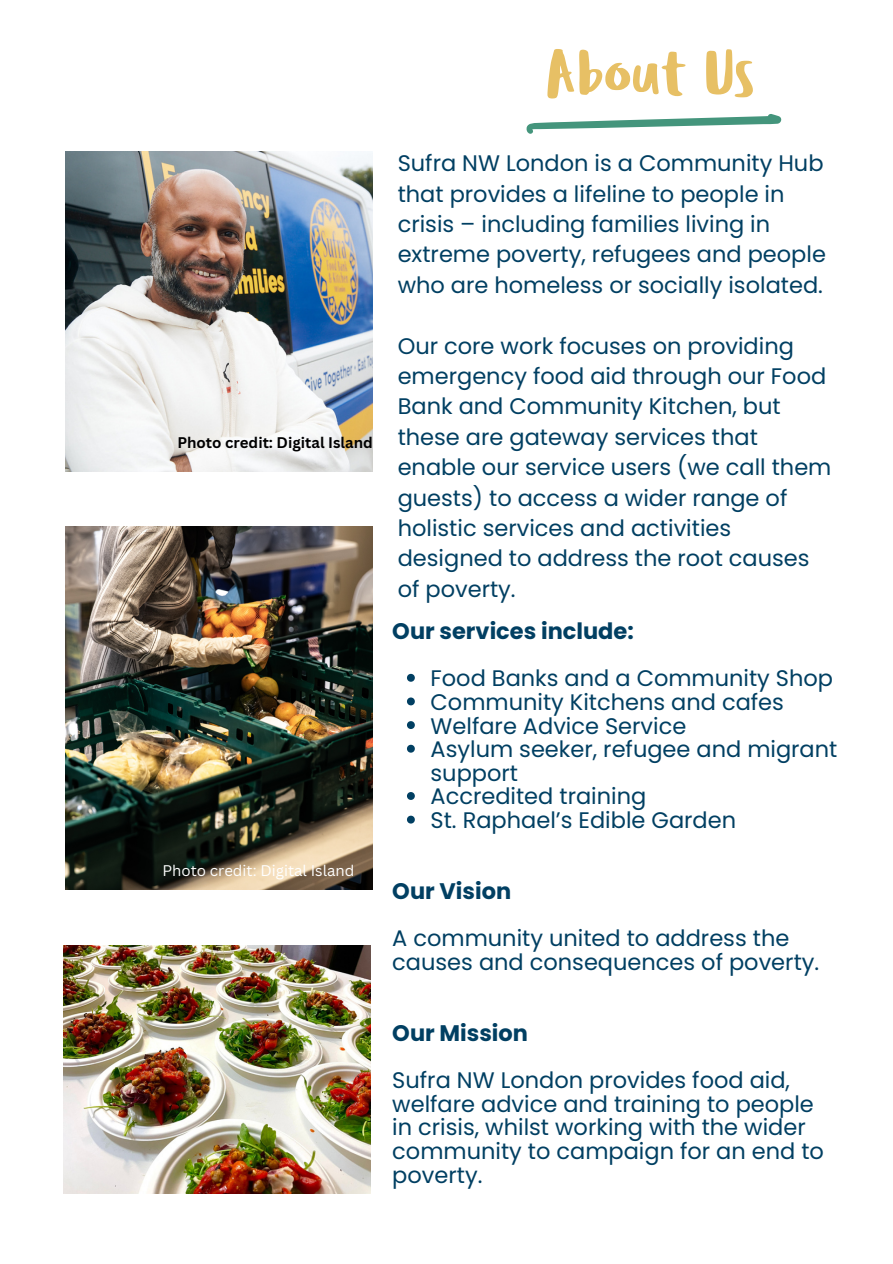
<style>
.page{position:relative;width:893px;height:1264px;background:#fff}
.page>*{position:absolute;margin:0;border:0;box-sizing:border-box;transform-origin:0 0}
.t1{font:64.05px "Ludicrous";color:#e7c065}
.t2{font:22.5px/30.3px "Poppins";color:#013f62}
.t3{font:700 22.5px "Poppins";color:#013f62}
.t4{font:700 15px "Canva Sans";color:#000001}
.t5{font:15px "Canva Sans";color:#fff}
</style>
<div class="page">
<img style="left:65px;top:151px;width:307px;height:321px">
<img style="left:65px;top:527px;width:307px;height:362px">
<img style="left:63px;top:945px;width:308px;height:248px">
<svg style="left:526px;top:114px;width:256px;height:20px"></svg>
<svg style="left:407px;top:674px;width:8px;height:7px"></svg>
<svg style="left:407px;top:697px;width:8px;height:8px"></svg>
<svg style="left:407px;top:721px;width:8px;height:8px"></svg>
<svg style="left:407px;top:744px;width:8px;height:8px"></svg>
<svg style="left:407px;top:792px;width:8px;height:8px"></svg>
<svg style="left:407px;top:815px;width:8px;height:8px"></svg>
<p class="t1" style="left:548px;top:31px;width:209px">About Us</p>
<p class="t4" style="left:177px;top:431px;width:197px">Photo credit: Digital Island</p>
<p class="t5" style="left:162px;top:859px;width:193px">Photo credit: Digital Island</p>
<p class="t2" style="left:397px;top:148px;width:430px">Sufra NW London is a Community Hub that provides a lifeline to people in crisis – including families living in extreme poverty, refugees and people who are homeless or socially isolated.</p>
<p class="t2" style="left:397px;top:330px;width:435px">Our core work focuses on providing emergency food aid through our Food<br>Bank and Community Kitchen, but these are gateway services that enable our service users (we call them guests) to access a wider range of holistic services and activities designed to address the root causes of poverty.</p>
<p class="t3" style="left:392px;top:615px;width:243px">Our services include:</p>
<p class="t2" style="left:430px;top:663px;width:404px">Food Banks and a Community Shop</p>
<p class="t2" style="left:430px;top:687px;width:355px">Community Kitchens and cafes</p>
<p class="t2" style="left:430px;top:710px;width:257px">Welfare Advice Service</p>
<p class="t2" style="left:430px;top:737px;width:408px;line-height:23.7px">Asylum seeker, refugee and migrant support</p>
<p class="t2" style="left:430px;top:781px;width:217px">Accredited training</p>
<p class="t2" style="left:430px;top:805px;width:307px">St. Raphael’s Edible Garden</p>
<p class="t3" style="left:392px;top:875px;width:120px">Our Vision</p>
<p class="t2" style="left:392px;top:926px;width:428px;line-height:23.7px">A community united to address the causes and consequences of poverty.</p>
<p class="t3" style="left:392px;top:1017px;width:137px">Our Mission</p>
<p class="t2" style="left:392px;top:1068px;width:433px;line-height:23.7px">Sufra NW London provides food aid, welfare advice and training to people in crisis, whilst working with the wider community to campaign for an end to poverty.</p>
</div>
